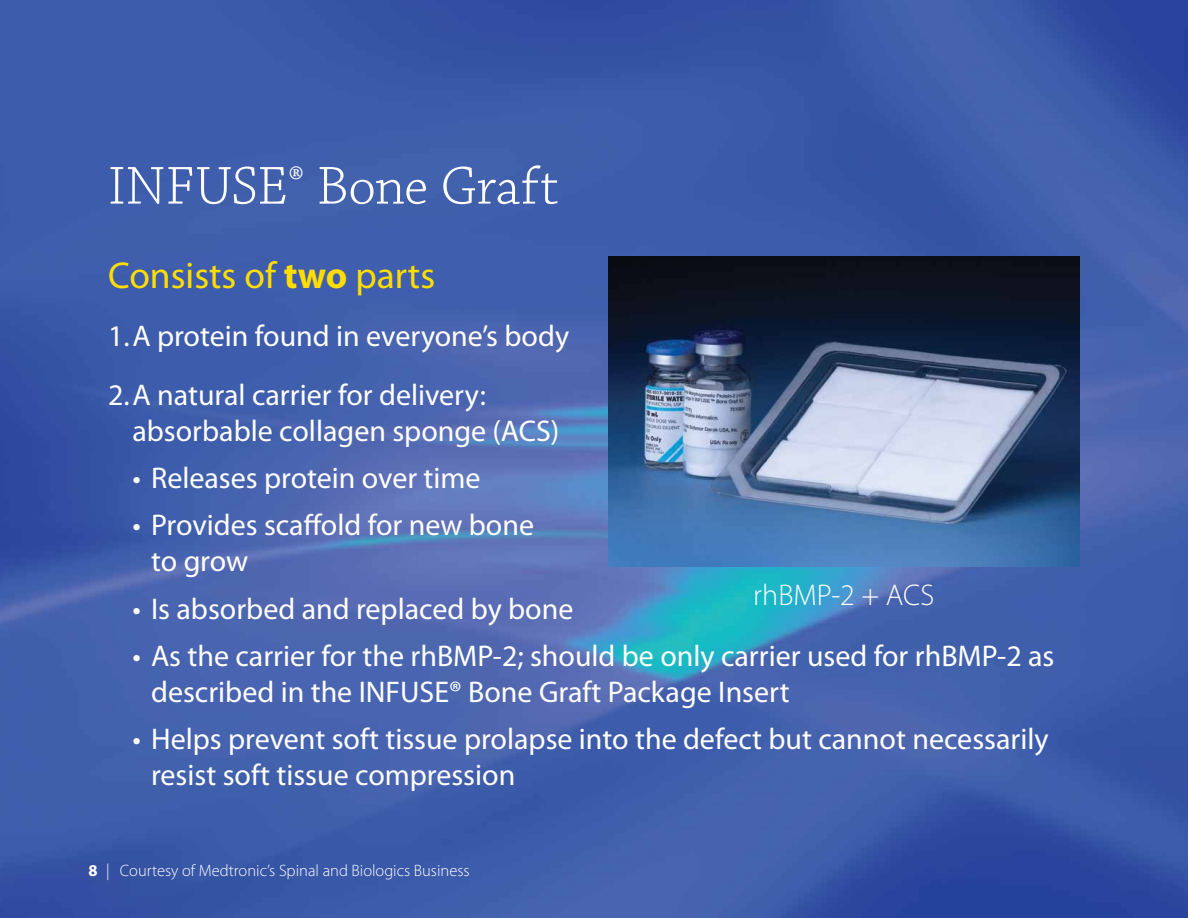
<style>
.page{position:relative;width:1188px;height:918px;background:#fff}
.page>*{position:absolute;margin:0;border:0;box-sizing:border-box;transform-origin:0 0}
.t1{font:300 56.25px "Chaparral Pro";letter-spacing:-.005em;color:#fff}
.t2{font:37.5px "Myriad Pro";color:#fd0}
.t3{font:30px/36px "Myriad Pro";color:#fff}
.t4{font:300 30px "Myriad Pro";color:#fff}
.t5{font:300 16.5px "Myriad Pro";color:#fff}
.s1{font-weight:700}
</style>
<div class="page">
<img style="left:0;top:0;width:1188px;height:918px">
<img style="left:609px;top:257px;width:471px;height:309px">
<h1 class="t1" style="left:108px;top:155px;width:452px">INFUSE<sup>®</sup> Bone Graft</h1>
<p class="t2" style="left:108px;top:252px;width:329px">Consists of <span class="s1">two</span> parts</p>
<p class="t3" style="left:108px;top:307px;width:463px;line-height:58.5px">1.A protein found in everyone’s body<br>2.A natural carrier for delivery:</p>
<p class="t3" style="left:132px;top:412px;width:429px">absorbable collagen sponge (ACS)</p>
<p class="t3" style="left:132px;top:460px;width:350px">• Releases protein over time</p>
<p class="t3" style="left:151px;top:507px;width:384px;text-indent:-19px">• Provides scaffold for new bone to grow</p>
<p class="t3" style="left:132px;top:590px;width:443px">• Is absorbed and replaced by bone</p>
<p class="t3" style="left:151px;top:637px;width:905px;text-indent:-19px">• As the carrier for the rhBMP-2; should be only carrier used for rhBMP-2 as described in the INFUSE® Bone Graft Package Insert</p>
<p class="t3" style="left:151px;top:721px;width:899px;text-indent:-19px">• Helps prevent soft tissue prolapse into the defect but cannot necessarily resist soft tissue compression</p>
<p class="t4" style="left:753px;top:577px;width:183px">rhBMP-2 + ACS</p>
<p class="t5" style="left:88px;top:861px;width:383px"><span class="s1">8</span> | Courtesy of Medtronic’s Spinal and Biologics Business</p>
</div>
